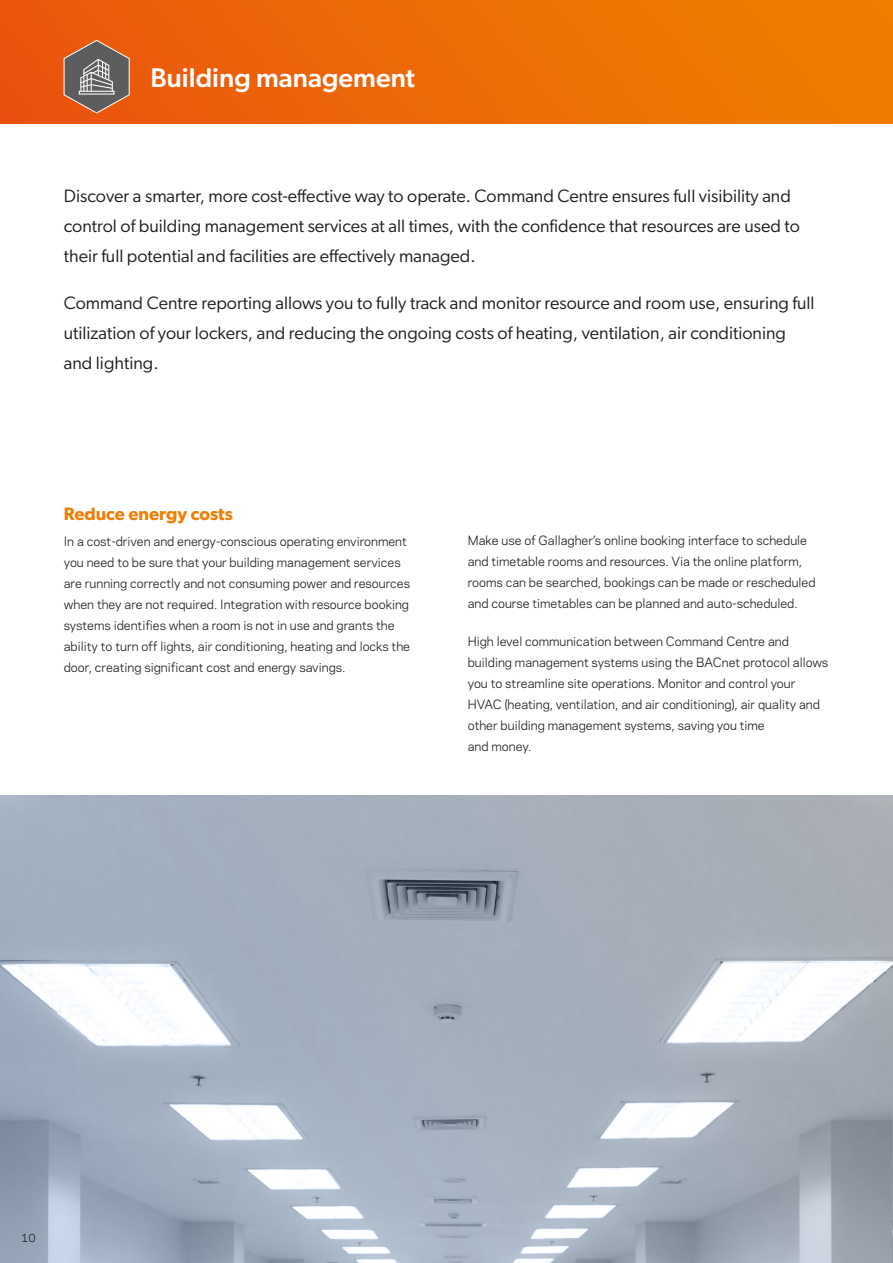
<style>
.page{position:relative;width:893px;height:1263px;background:#fff}
.page>*{position:absolute;margin:0;border:0;box-sizing:border-box;transform-origin:0 0}
.PAGE_Section_Header{font:500 27px "Gibson";color:#fff}
.PAGE_Bodycopy{font:18px/30px "Gibson";color:#1d1d1b}
.PAGE_Subheader{font:600 18px "Gibson";color:#ef7d00}
.PAGE_Bodycopy-2{font:12px/21px "Galaxie Polaris";color:#1d1d1b}
.t1{font:10.5px "Galaxie Polaris";color:#1d1d1b}
</style>
<div class="page">
<div style="left:0;top:0;width:893px;height:123px;background:linear-gradient(to right,#ea560e,#f07f00)"></div>
<svg style="left:0;top:795px;width:893px;height:468px;background:#aab4c1"></svg>
<svg style="left:63px;top:40px;width:67px;height:74px;background:#956f5c"></svg>
<p class="PAGE_Section_Header" style="left:151px;top:62px;width:266px">Building management</p>
<p class="PAGE_Bodycopy" style="left:64px;top:180px;width:738px">Discover a smarter, more cost-effective way to operate. Command Centre ensures full visibility and control of building management services at all times, with the confidence that resources are used to their full potential and facilities are effectively managed.</p>
<p class="PAGE_Bodycopy" style="left:64px;top:287px;width:752px">Command Centre reporting allows you to fully track and monitor resource and room use, ensuring full utilization of your lockers, and reducing the ongoing costs of heating, ventilation, air conditioning and lighting.</p>
<p class="PAGE_Subheader" style="left:64px;top:503px;width:171px">Reduce energy costs</p>
<p class="PAGE_Bodycopy-2" style="left:64px;top:530px;width:348px">In a cost-driven and energy-conscious operating environment you need to be sure that your building management services are running correctly and not consuming power and resources when they are not required. Integration with resource booking systems identifies when a room is not in use and grants the ability to turn off lights, air conditioning, heating and locks the door, creating significant cost and energy savings.</p>
<p class="PAGE_Bodycopy-2" style="left:468px;top:529px;width:349px">Make use of Gallagher’s online booking interface to schedule and timetable rooms and resources. Via the online platform, rooms can be searched, bookings can be made or rescheduled and course timetables can be planned and auto-scheduled.</p>
<p class="PAGE_Bodycopy-2" style="left:468px;top:630px;width:362px">High level communication between Command Centre and building management systems using the BACnet protocol allows you to streamline site operations. Monitor and control your HVAC (heating, ventilation, and air conditioning), air quality and other building management systems, saving you time<br>and money.</p>
<p class="t1" style="left:21px;top:1230px;width:16px">10</p>
</div>
